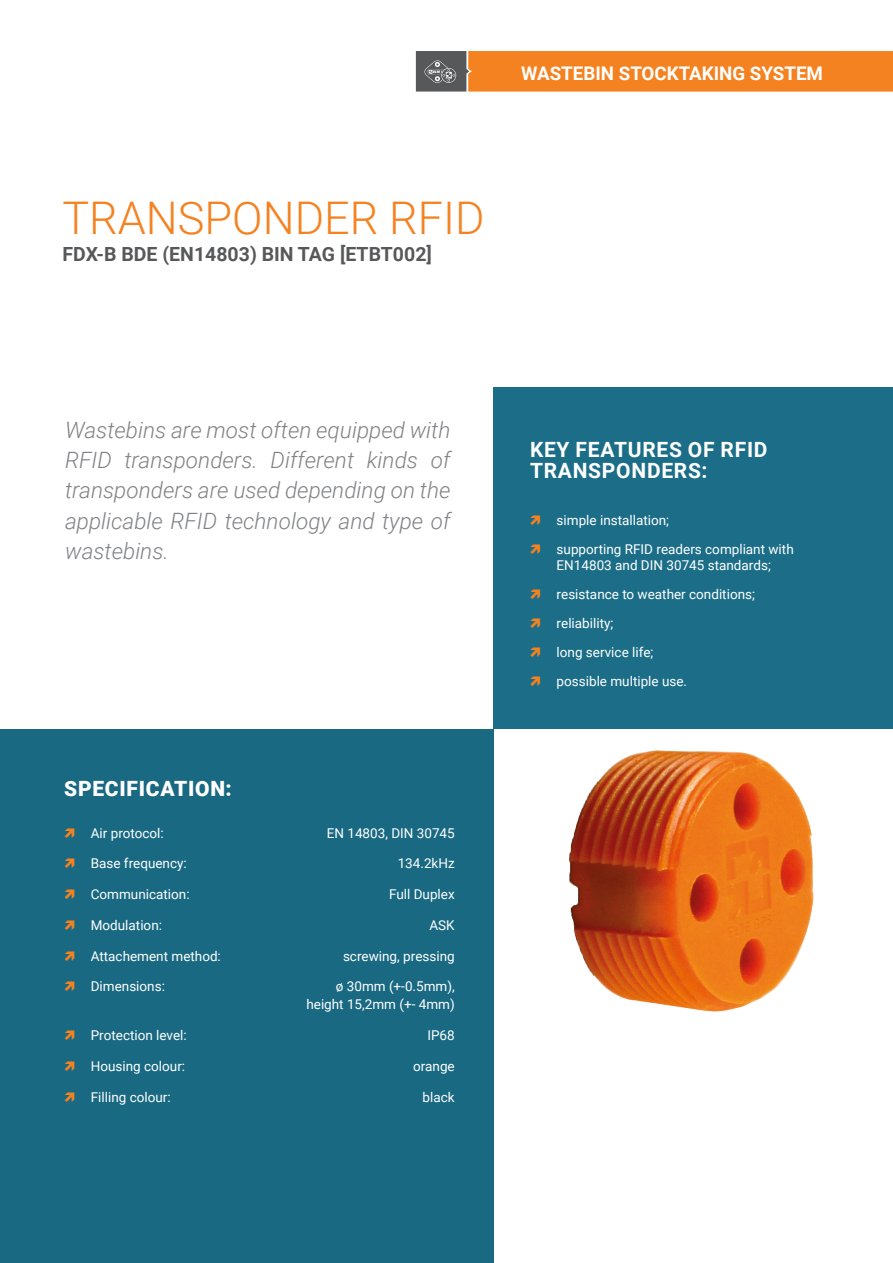
<style>
.page{position:relative;width:893px;height:1263px;background:#fff}
.page>*{position:absolute;margin:0;border:0;box-sizing:border-box;transform-origin:0 0}
.t1{font:300 45px "Roboto";color:#f58220}
.t2{font:italic 300 22.5px/30.3px "Roboto";color:#808285;text-align:justify}
.t3{font:700 21px/21px "Roboto";letter-spacing:.035em;color:#fff}
.t4{font:900 21px "Roboto";letter-spacing:.035em;color:#fff}
.t5{font:700 19.5px "Roboto";color:#57585a}
.t6{font:700 18.75px "Roboto";color:#fff}
.t7{font:13.5px/18px "Roboto";color:#fff;text-align:right}
</style>
<div class="page">
<div style="left:0;top:729px;width:493px;height:534px;background:#196983"></div>
<svg style="left:416px;top:51px;width:477px;height:41px;background:#e5802a"></svg>
<div style="left:493px;top:388px;width:400px;height:341px;background:#1c6e88"></div>
<img style="left:569px;top:750px;width:245px;height:262px">
<p class="t6" style="left:521px;top:60px;width:303px">WASTEBIN STOCKTAKING SYSTEM</p>
<p class="t1" style="left:62px;top:187px;width:424px">TRANSPONDER RFID</p>
<p class="t5" style="left:62px;top:241px;width:371px">FDX-B BDE (EN14803) BIN TAG [ETBT002]</p>
<p class="t2" style="left:65px;top:414px;width:387px">Wastebins are most often equipped with RFID transponders. Different kinds of transponders are used depending on the applicable RFID technology and type of wastebins.</p>
<p class="t4" style="left:64px;top:774px;width:169px">SPECIFICATION:</p>
<p class="t7" style="left:91px;top:823px;width:74px">Air protocol:</p>
<p class="t7" style="left:327px;top:823px;width:130px">EN 14803, DIN 30745</p>
<p class="t7" style="left:91px;top:854px;width:98px">Base frequency:</p>
<p class="t7" style="left:398px;top:854px;width:59px">134.2kHz</p>
<p class="t7" style="left:91px;top:885px;width:100px">Communication:</p>
<p class="t7" style="left:389px;top:885px;width:67px">Full Duplex</p>
<p class="t7" style="left:91px;top:915px;width:73px">Modulation:</p>
<p class="t7" style="left:429px;top:915px;width:27px">ASK</p>
<p class="t7" style="left:91px;top:946px;width:132px">Attachement method:</p>
<p class="t7" style="left:343px;top:946px;width:113px">screwing, pressing</p>
<p class="t7" style="left:91px;top:977px;width:76px">Dimensions:</p>
<p class="t7" style="left:306px;top:977px;width:150px">ø 30mm (+-0.5mm), height 15,2mm (+- 4mm)</p>
<p class="t7" style="left:91px;top:1026px;width:98px">Protection level:</p>
<p class="t7" style="left:427px;top:1026px;width:29px">IP68</p>
<p class="t7" style="left:91px;top:1056px;width:96px">Housing colour:</p>
<p class="t7" style="left:413px;top:1056px;width:43px">orange</p>
<p class="t7" style="left:91px;top:1087px;width:81px">Filling colour:</p>
<p class="t7" style="left:423px;top:1087px;width:34px">black</p>
<p class="t3" style="left:530px;top:438px;width:239px">KEY FEATURES OF RFID<br>TRANSPONDERS:</p>
<p class="t7" style="left:557px;top:511px;width:114px">simple installation;</p>
<p class="t7" style="left:557px;top:541px;width:239px;line-height:16.2px;text-align:left">supporting RFID readers compliant with<br>EN14803 and DIN 30745 standards;</p>
<p class="t7" style="left:557px;top:585px;width:200px">resistance to weather conditions;</p>
<p class="t7" style="left:557px;top:614px;width:58px">reliability;</p>
<p class="t7" style="left:557px;top:643px;width:98px">long service life;</p>
<p class="t7" style="left:557px;top:672px;width:132px">possible multiple use.</p>
</div>
